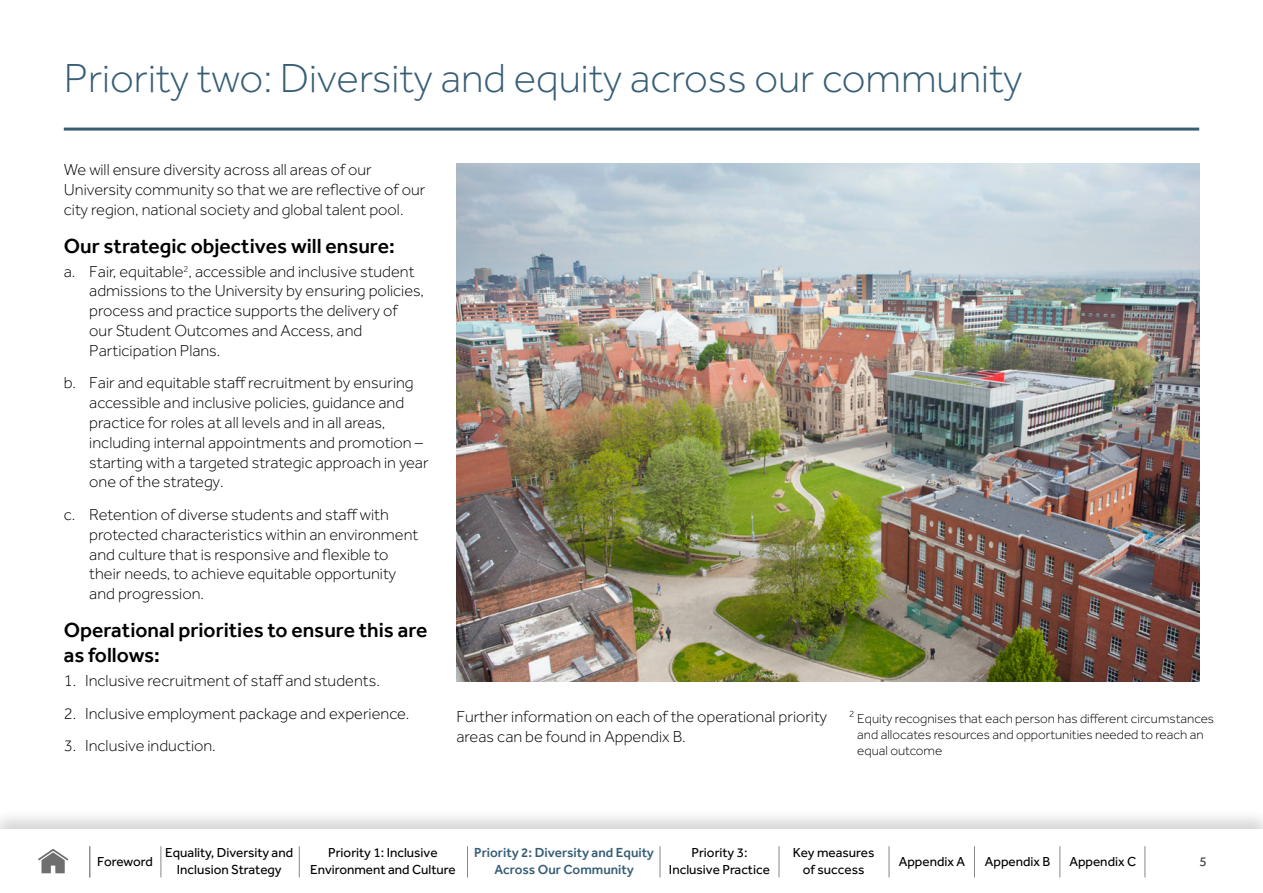
<style>
.page{position:relative;width:1263px;height:893px;background:#fff}
.page>*{position:absolute;margin:0;border:0;box-sizing:border-box;transform-origin:0 0}
.t1{font:300 42px "Effra";color:#375e76}
.sub-title__h3{font:500 21px/25.2px "Effra";color:#000}
.body__p__tabbed_doub{font:300 16.5px/19.8px "Effra";color:#000}
.body__p{font:300 16.5px/19.8px "Effra";color:#000}
.t2{font:13.5px/16.5px "Effra";color:#000;text-align:center}
.body__p-2{font:300 13.5px/16.2px "Effra";color:#000}
.t3{font:500 13.5px/16.5px "Effra";color:#375e76;text-align:center}
.t4{font:13.5px "Effra";color:#3c3c3b}
</style>
<div class="page">
<hr style="left:64px;top:128px;width:1135px;height:3px;background:#375e76">
<img style="left:456px;top:164px;width:743px;height:517px">
<div style="left:0;top:806px;width:1263px;height:87px;background:#000;opacity:.2"></div>
<div style="left:0;top:829px;width:1263px;height:64px;background:#fff"></div>
<hr style="left:1144px;top:846px;width:1px;height:31px;background:#878787">
<hr style="left:974px;top:846px;width:1px;height:31px;background:#878787">
<hr style="left:1059px;top:846px;width:1px;height:31px;background:#878787">
<hr style="left:889px;top:846px;width:1px;height:31px;background:#878787">
<hr style="left:779px;top:846px;width:1px;height:31px;background:#878787">
<hr style="left:467px;top:846px;width:1px;height:31px;background:#878787">
<hr style="left:660px;top:846px;width:1px;height:31px;background:#878787">
<hr style="left:299px;top:846px;width:1px;height:31px;background:#878787">
<hr style="left:161px;top:846px;width:1px;height:31px;background:#878787">
<hr style="left:89px;top:846px;width:1px;height:31px;background:#878787">
<svg style="left:38px;top:849px;width:30px;height:24px"></svg>
<p class="t1" style="left:64px;top:55px;width:960px">Priority two: Diversity and equity across our community</p>
<p class="body__p" style="left:64px;top:160px;width:363px">We will ensure diversity across all areas of our<br>University community so that we are reflective of our city region, national society and global talent pool.</p>
<h3 class="sub-title__h3" style="left:64px;top:233px;width:332px">Our strategic objectives will ensure:</h3>
<p class="body__p__tabbed_doub" style="left:89px;top:261px;width:336px;text-indent:-26px">a. Fair, equitable<sup>2</sup>, accessible and inclusive student admissions to the University by ensuring policies, process and practice supports the delivery of our Student Outcomes and Access, and Participation Plans.</p>
<p class="body__p__tabbed_doub" style="left:89px;top:373px;width:341px;text-indent:-26px">b. Fair and equitable staff recruitment by ensuring accessible and inclusive policies, guidance and practice for roles at all levels and in all areas, including internal appointments and promotion – starting with a targeted strategic approach in year one of the strategy.</p>
<p class="body__p__tabbed_doub" style="left:89px;top:504px;width:331px;text-indent:-26px">c. Retention of diverse students and staff with protected characteristics within an environment and culture that is responsive and flexible to their needs, to achieve equitable opportunity and progression.</p>
<h3 class="sub-title__h3" style="left:64px;top:617px;width:365px">Operational priorities to ensure this are as follows:</h3>
<p class="body__p" style="left:64px;top:671px;width:318px">1. Inclusive recruitment of staff and students.</p>
<p class="body__p" style="left:64px;top:703px;width:347px">2. Inclusive employment package and experience.</p>
<p class="body__p" style="left:64px;top:736px;width:154px">3. Inclusive induction.</p>
<p class="body__p" style="left:456px;top:707px;width:372px">Further information on each of the operational priority areas can be found in Appendix B.</p>
<p class="body__p-2" style="left:857px;top:710px;width:358px;text-indent:-8px"><sup>2</sup> Equity recognises that each person has different circumstances and allocates resources and opportunities needed to reach an equal outcome</p>
<p class="t2" style="left:97px;top:853px;width:57px">Foreword</p>
<p class="t2" style="left:165px;top:844px;width:129px">Equality, Diversity and<br>Inclusion Strategy</p>
<p class="t2" style="left:310px;top:844px;width:147px">Priority 1: Inclusive<br>Environment and Culture</p>
<p class="t3" style="left:474px;top:844px;width:181px">Priority 2: Diversity and Equity<br>Across Our Community</p>
<p class="t2" style="left:899px;top:853px;width:68px">Appendix A</p>
<p class="t2" style="left:985px;top:853px;width:67px">Appendix B</p>
<p class="t2" style="left:1069px;top:853px;width:68px">Appendix C</p>
<p class="t2" style="left:669px;top:844px;width:103px">Priority 3:<br>Inclusive Practice</p>
<p class="t2" style="left:793px;top:844px;width:83px">Key measures of success</p>
<p class="t4" style="left:1199px;top:853px;width:9px">5</p>
</div>
